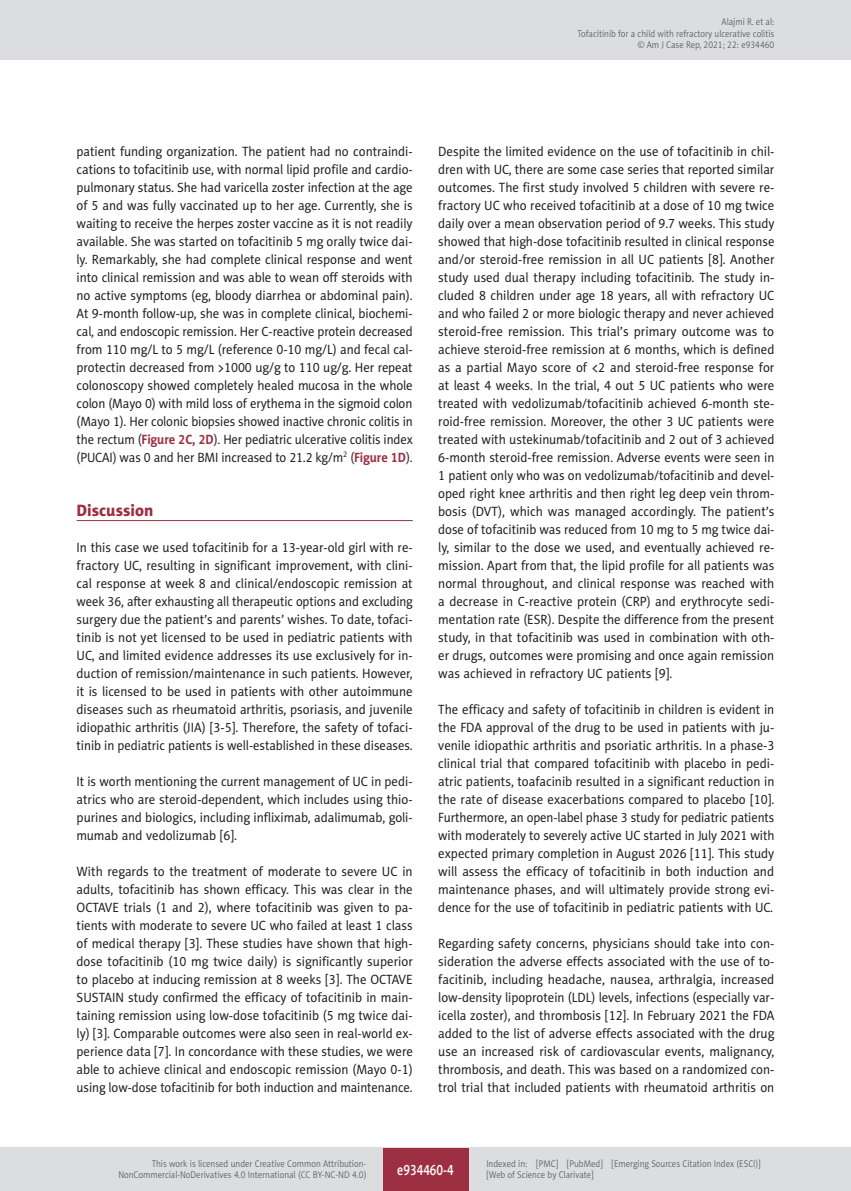
<style>
.page{position:relative;width:851px;height:1191px;background:#fff}
.page>*{position:absolute;margin:0;border:0;box-sizing:border-box;transform-origin:0 0}
.AJCR_Headline_1{font:16.5px "Naomi Sans EFN Heavy";color:#9d2f42}
.t1{font:15px "Naomi Sans EFN Medium";color:#fff;scale:.8 1}
.AJCR_Body{font:13.5px/18px "Naomi Sans EFN";color:#231f20;text-align:justify;scale:.95 1}
.AJCR_Body-2{font:13.5px/18px "Naomi Sans EFN";color:#231f20;text-align:justify;scale:.94 1}
.t2{font:9.75px/11.2px "Naomi Sans EFN Light";color:#57585a;text-align:right;scale:.9 1}
.s1{font-weight:700;color:#9d2f42}
</style>
<div class="page">
<hr style="left:77px;top:520px;width:335px;height:1px;background:#9d2f42">
<div style="left:0;top:0;width:850px;height:60px;background:#dcdddf"></div>
<hr style="left:850px;top:0;width:1px;height:60px;background:#dcdddf">
<div style="left:0;top:1148px;width:850px;height:43px;background:#dcdddf"></div>
<div style="left:383px;top:1147px;width:85px;height:43px;background:#9d2f42"></div>
<p class="t2" style="left:577px;top:16px;width:220px">Alajmi R. et al:<br>Tofacitinib for a child with refractory ulcerative colitis © Am J Case Rep, 2021; 22: e934460</p>
<p class="AJCR_Body" style="left:77px;top:142px;width:355px">patient funding organization. The patient had no contraindi&shy;cations to tofacitinib use, with normal lipid profile and cardio&shy;pulmonary status. She had varicella zoster infection at the age of 5 and was fully vaccinated up to her age. Currently, she is waiting to receive the herpes zoster vaccine as it is not readily available. She was started on tofacitinib 5 mg orally twice dai&shy;ly. Remarkably, she had complete clinical response and went into clinical remission and was able to wean off steroids with no active symptoms (eg, bloody diarrhea or abdominal pain).<br>At 9-month follow-up, she was in complete clinical, biochemi&shy;cal, and endoscopic remission. Her C-reactive protein decreased from 110 mg/L to 5 mg/L (reference 0-10 mg/L) and fecal cal&shy;protectin decreased from &gt;1000 ug/g to 110 ug/g. Her repeat colonoscopy showed completely healed mucosa in the whole colon (Mayo 0) with mild loss of erythema in the sigmoid colon (Mayo 1). Her colonic biopsies showed inactive chronic colitis in the rectum (<span class="s1">Figure 2C, 2D</span>). Her pediatric ulcerative colitis index (PUCAI) was 0 and her BMI increased to 21.2 kg/m<sup>2</sup> (<span class="s1">Figure 1D</span>).</p>
<p class="AJCR_Headline_1" style="left:77px;top:500px;width:78px">Discussion</p>
<p class="AJCR_Body" style="left:77px;top:538px;width:355px">In this case we used tofacitinib for a 13-year-old girl with re&shy;fractory UC, resulting in significant improvement, with clini&shy;cal response at week 8 and clinical/endoscopic remission at week 36, after exhausting all therapeutic options and excluding surgery due the patient’s and parents’ wishes. To date, tofaci&shy;tinib is not yet licensed to be used in pediatric patients with UC, and limited evidence addresses its use exclusively for in&shy;duction of remission/maintenance in such patients. However, it is licensed to be used in patients with other autoimmune diseases such as rheumatoid arthritis, psoriasis, and juvenile idiopathic arthritis (JIA) [3-5]. Therefore, the safety of tofaci&shy;tinib in pediatric patients is well-established in these diseases.</p>
<p class="AJCR_Body-2" style="left:77px;top:772px;width:359px">It is worth mentioning the current management of UC in pedi&shy;atrics who are steroid-dependent, which includes using thio&shy;purines and biologics, including infliximab, adalimumab, goli&shy;mumab and vedolizumab [6].</p>
<p class="AJCR_Body" style="left:77px;top:862px;width:355px">With regards to the treatment of moderate to severe UC in adults, tofacitinib has shown efficacy. This was clear in the OCTAVE trials (1 and 2), where tofacitinib was given to pa&shy;tients with moderate to severe UC who failed at least 1 class of medical therapy [3]. These studies have shown that high&shy;dose tofacitinib (10 mg twice daily) is significantly superior to placebo at inducing remission at 8 weeks [3]. The OCTAVE SUSTAIN study confirmed the efficacy of tofacitinib in main&shy;taining remission using low-dose tofacitinib (5 mg twice dai&shy;ly) [3]. Comparable outcomes were also seen in real-world ex&shy;perience data [7]. In concordance with these studies, we were able to achieve clinical and endoscopic remission (Mayo 0-1) using low-dose tofacitinib for both induction and maintenance.</p>
<p class="AJCR_Body" style="left:438px;top:142px;width:355px">Despite the limited evidence on the use of tofacitinib in chil&shy;dren with UC, there are some case series that reported similar outcomes. The first study involved 5 children with severe re&shy;fractory UC who received tofacitinib at a dose of 10 mg twice daily over a mean observation period of 9.7 weeks. This study showed that high-dose tofacitinib resulted in clinical response and/or steroid-free remission in all UC patients [8]. Another study used dual therapy including tofacitinib. The study in&shy;cluded 8 children under age 18 years, all with refractory UC and who failed 2 or more biologic therapy and never achieved steroid-free remission. This trial’s primary outcome was to achieve steroid-free remission at 6 months, which is defined as a partial Mayo score of &lt;2 and steroid-free response for at least 4 weeks. In the trial, 4 out 5 UC patients who were treated with vedolizumab/tofacitinib achieved 6-month ste&shy;roid-free remission. Moreover, the other 3 UC patients were treated with ustekinumab/tofacitinib and 2 out of 3 achieved 6-month steroid-free remission. Adverse events were seen in 1 patient only who was on vedolizumab/tofacitinib and devel&shy;oped right knee arthritis and then right leg deep vein throm&shy;bosis (DVT), which was managed accordingly. The patient’s dose of tofacitinib was reduced from 10 mg to 5 mg twice dai&shy;ly, similar to the dose we used, and eventually achieved re&shy;mission. Apart from that, the lipid profile for all patients was normal throughout, and clinical response was reached with a decrease in C-reactive protein (CRP) and erythrocyte sedi&shy;mentation rate (ESR). Despite the difference from the present study, in that tofacitinib was used in combination with oth&shy;er drugs, outcomes were promising and once again remission was achieved in refractory UC patients [9].</p>
<p class="AJCR_Body" style="left:438px;top:700px;width:355px">The efficacy and safety of tofacitinib in children is evident in the FDA approval of the drug to be used in patients with ju&shy;venile idiopathic arthritis and psoriatic arthritis. In a phase-3 clinical trial that compared tofacitinib with placebo in pedi&shy;atric patients, toafacinib resulted in a significant reduction in the rate of disease exacerbations compared to placebo [10].<br>Furthermore, an open-label phase 3 study for pediatric patients with moderately to severely active UC started in July 2021 with expected primary completion in August 2026 [11]. This study will assess the efficacy of tofacitinib in both induction and maintenance phases, and will ultimately provide strong evi&shy;dence for the use of tofacitinib in pediatric patients with UC.</p>
<p class="AJCR_Body" style="left:438px;top:934px;width:355px">Regarding safety concerns, physicians should take into con&shy;sideration the adverse effects associated with the use of to&shy;facitinib, including headache, nausea, arthralgia, increased low-density lipoprotein (LDL) levels, infections (especially var&shy;icella zoster), and thrombosis [12]. In February 2021 the FDA added to the list of adverse effects associated with the drug use an increased risk of cardiovascular events, malignancy, thrombosis, and death. This was based on a randomized con&shy;trol trial that included patients with rheumatoid arthritis on</p>
<p class="t2" style="left:118px;top:1158px;width:277px">This work is licensed under Creative Common Attribution-<br>NonCommercial-NoDerivatives 4.0 International (CC BY-NC-ND 4.0)</p>
<p class="t1" style="left:397px;top:1160px;width:72px">e934460-4</p>
<p class="t2" style="left:486px;top:1158px;width:306px;text-align:left">Indexed in: [PMC] [PubMed] [Emerging Sources Citation Index (ESCI)] [Web of Science by Clarivate]</p>
</div>
